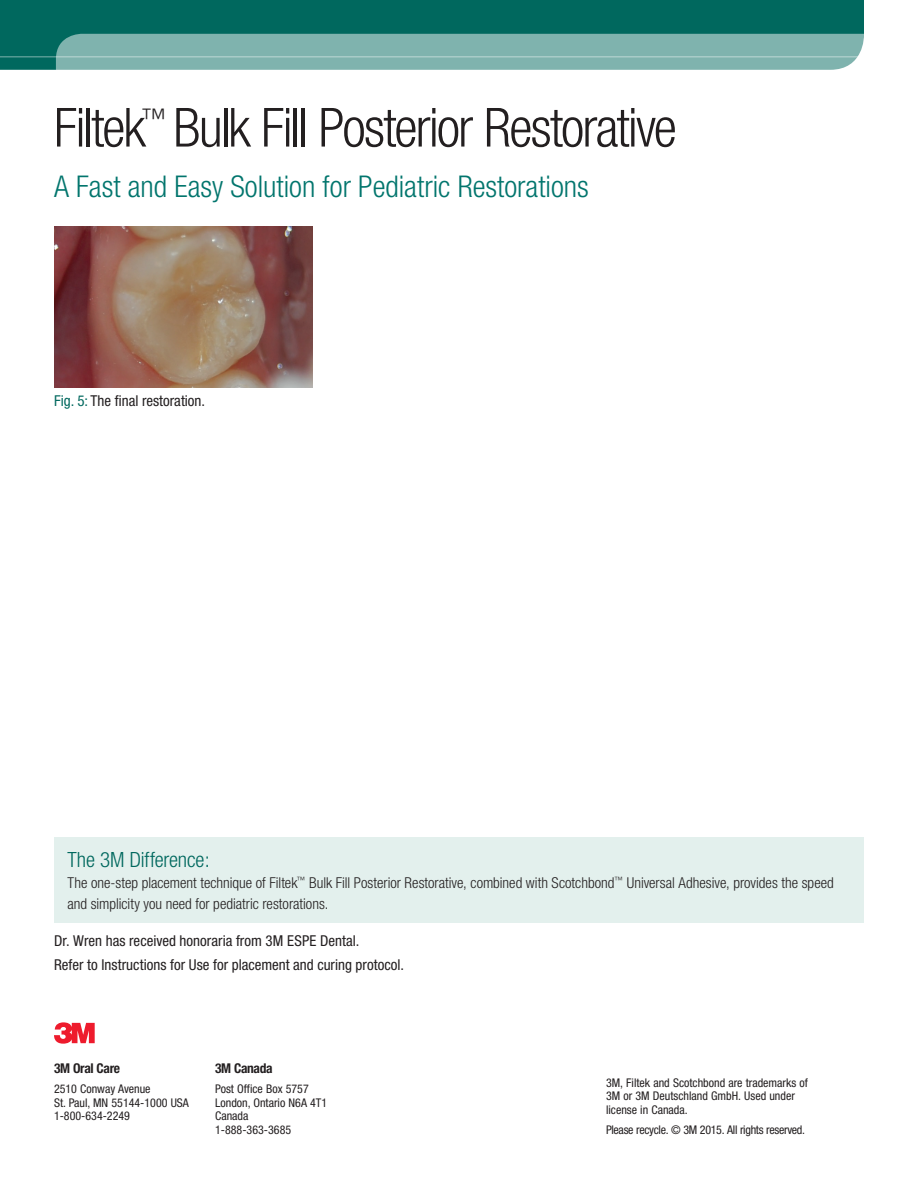
<style>
.page{position:relative;width:918px;height:1188px;background:#fff}
.page>*{position:absolute;margin:0;border:0;box-sizing:border-box;transform-origin:0 0}
.t1{font:300 condensed 54px "Helvetica Neue";letter-spacing:-.035em;color:#231f20}
.t2{font:300 condensed 30px "Helvetica Neue";color:#02756d}
.t3{font:300 condensed 21px "Helvetica Neue";letter-spacing:-.005em;color:#00685e}
.t4{font:300 condensed 15px/21px "Helvetica Neue";color:#231f20}
.t5{font:condensed 15px/23.5px "Helvetica Neue";color:#231f20}
.t6{font:700 condensed 13.5px "Helvetica Neue";letter-spacing:-.025em;color:#231f20}
.t7{font:condensed 12px/13.5px "Helvetica Neue";color:#231f20}
.t8{font:condensed 12px "Helvetica Neue";letter-spacing:-.025em;color:#231f20}
.s1{color:#00685e}
</style>
<div class="page">
<div style="left:0;top:0;width:864px;height:70px;background:#00685e"></div>
<div style="left:56px;top:34px;width:808px;height:36px;background:#7fb3ae"></div>
<hr style="left:0;top:56px;width:918px;height:1px;background:#fff">
<img style="left:54px;top:226px;width:258px;height:161px">
<svg style="left:54px;top:1022px;width:41px;height:22px"></svg>
<div style="left:54px;top:837px;width:810px;height:85px;background:#e3f0ed"></div>
<h1 class="t1" style="left:54px;top:96px;width:624px">Filtek<sup>™</sup> Bulk Fill Posterior Restorative</h1>
<h2 class="t2" style="left:54px;top:169px;width:536px">A Fast and Easy Solution for Pediatric Restorations</h2>
<p class="t5" style="left:54px;top:389px;width:152px"><span class="s1">Fig. 5:</span> The final restoration.</p>
<h3 class="t3" style="left:68px;top:848px;width:144px">The 3M Difference:</h3>
<p class="t4" style="left:68px;top:872px;width:768px">The one-step placement technique of Filtek<sup>™</sup> Bulk Fill Posterior Restorative, combined with Scotchbond<sup>™</sup> Universal Adhesive, provides the speed and simplicity you need for pediatric restorations.</p>
<p class="t5" style="left:54px;top:929px;width:352px">Dr. Wren has received honoraria from 3M ESPE Dental.<br>Refer to Instructions for Use for placement and curing protocol.</p>
<p class="t6" style="left:54px;top:1060px;width:68px">3M Oral Care</p>
<p class="t7" style="left:54px;top:1082px;width:136px">2510 Conway Avenue<br>St. Paul, MN 55144-1000 USA<br>1-800-634-2249</p>
<p class="t6" style="left:215px;top:1060px;width:59px">3M Canada</p>
<p class="t7" style="left:215px;top:1082px;width:114px">Post Office Box 5757<br>London, Ontario N6A 4T1<br>Canada<br>1-888-363-3685</p>
<p class="t7" style="left:606px;top:1076px;width:204px">3M, Filtek and Scotchbond are trademarks of<br>3M or 3M Deutschland GmbH. Used under license in Canada.</p>
<p class="t8" style="left:606px;top:1123px;width:201px">Please recycle. © 3M 2015. All rights reserved.</p>
</div>
